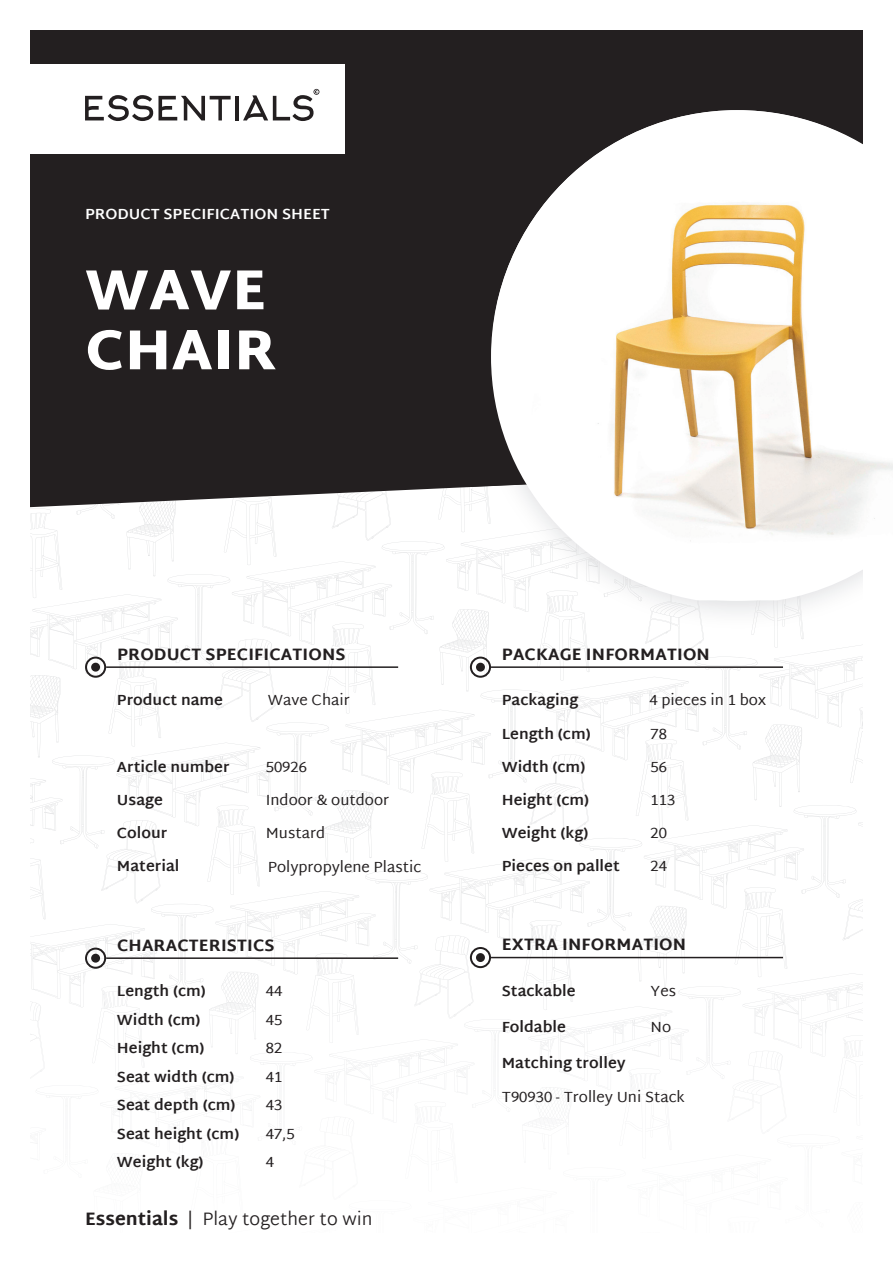
<style>
.page{position:relative;width:893px;height:1263px;background:#fff}
.page>*{position:absolute;margin:0;border:0;box-sizing:border-box;transform-origin:0 0}
.t1{font:900 57px/60px "Martel Sans";letter-spacing:.01em;color:#fff}
.t2{font:300 18px "Martel Sans";color:#231f20}
.t3{font:800 16.5px "Martel Sans";letter-spacing:.01em;color:#231f20}
.t4{font:700 15px "Martel Sans";color:#231f20}
.t5{font:15px "Martel Sans";color:#231f20}
.t6{font:700 15px "Martel Sans";color:#fff}
.s1{font-weight:800}
</style>
<div class="page">
<div style="left:30px;top:30px;width:833px;height:442px;background:#231f20"></div>
<div style="left:0;top:64px;width:344px;height:89px;background:#fff"></div>
<svg style="left:85px;top:95px;width:146px;height:26px"></svg>
<hr style="left:235px;top:96px;width:4px;height:24px;background:#231f20">
<svg style="left:243px;top:89px;width:76px;height:32px"></svg>
<div style="left:467px;top:89px;width:373px;height:383px;background:#231f20"></div>
<img style="left:840px;top:89px;width:23px;height:21px">
<svg style="left:30px;top:472px;width:833px;height:654px"></svg>
<img style="left:491px;top:110px;width:402px;height:490px">
<p class="t6" style="left:85px;top:205px;width:246px">PRODUCT SPECIFICATION SHEET</p>
<h1 class="t1" style="left:85px;top:260px;width:192px">WAVE<br>CHAIR</h1>
<p class="t3" style="left:117px;top:644px;width:230px">PRODUCT SPECIFICATIONS</p>
<p class="t3" style="left:502px;top:644px;width:210px">PACKAGE INFORMATION</p>
<p class="t4" style="left:117px;top:691px;width:108px">Product name</p>
<p class="t5" style="left:268px;top:691px;width:83px">Wave Chair</p>
<p class="t4" style="left:117px;top:758px;width:114px">Article number</p>
<p class="t5" style="left:266px;top:758px;width:43px">50926</p>
<p class="t4" style="left:117px;top:791px;width:47px">Usage</p>
<p class="t5" style="left:266px;top:791px;width:125px">Indoor &amp; outdoor</p>
<p class="t4" style="left:117px;top:824px;width:52px">Colour</p>
<p class="t5" style="left:266px;top:824px;width:61px">Mustard</p>
<p class="t4" style="left:117px;top:857px;width:64px">Material</p>
<p class="t5" style="left:268px;top:858px;width:155px">Polypropylene Plastic</p>
<p class="t4" style="left:502px;top:691px;width:78px">Packaging</p>
<p class="t5" style="left:649px;top:691px;width:118px">4 pieces in 1 box</p>
<p class="t4" style="left:502px;top:725px;width:90px">Length (cm)</p>
<p class="t5" style="left:651px;top:725px;width:18px">78</p>
<p class="t4" style="left:502px;top:758px;width:85px">Width (cm)</p>
<p class="t5" style="left:651px;top:758px;width:18px">56</p>
<p class="t4" style="left:502px;top:791px;width:89px">Height (cm)</p>
<p class="t5" style="left:651px;top:791px;width:26px">113</p>
<p class="t4" style="left:502px;top:824px;width:88px">Weight (kg)</p>
<p class="t5" style="left:651px;top:824px;width:18px">20</p>
<p class="t4" style="left:502px;top:857px;width:120px">Pieces on pallet</p>
<p class="t5" style="left:651px;top:857px;width:18px">24</p>
<p class="t3" style="left:117px;top:935px;width:159px">CHARACTERISTICS</p>
<p class="t3" style="left:502px;top:935px;width:186px">EXTRA INFORMATION</p>
<p class="t4" style="left:117px;top:982px;width:90px">Length (cm)</p>
<p class="t5" style="left:266px;top:982px;width:18px">44</p>
<p class="t4" style="left:117px;top:1011px;width:85px">Width (cm)</p>
<p class="t5" style="left:266px;top:1011px;width:18px">45</p>
<p class="t4" style="left:117px;top:1039px;width:89px">Height (cm)</p>
<p class="t5" style="left:266px;top:1039px;width:18px">82</p>
<p class="t4" style="left:117px;top:1068px;width:119px">Seat width (cm)</p>
<p class="t5" style="left:266px;top:1068px;width:18px">41</p>
<p class="t4" style="left:117px;top:1096px;width:120px">Seat depth (cm)</p>
<p class="t5" style="left:266px;top:1096px;width:18px">43</p>
<p class="t4" style="left:117px;top:1125px;width:124px">Seat height (cm)</p>
<p class="t5" style="left:266px;top:1125px;width:30px">47,5</p>
<p class="t4" style="left:117px;top:1153px;width:88px">Weight (kg)</p>
<p class="t5" style="left:266px;top:1153px;width:10px">4</p>
<p class="t2" style="left:85px;top:1206px;width:289px"><span class="s1">Essentials</span> | Play together to win</p>
<p class="t4" style="left:502px;top:981px;width:75px">Stackable</p>
<p class="t5" style="left:651px;top:981px;width:27px">Yes</p>
<p class="t4" style="left:502px;top:1017px;width:66px">Foldable</p>
<p class="t5" style="left:651px;top:1017px;width:22px">No</p>
<p class="t4" style="left:502px;top:1053px;width:125px">Matching trolley</p>
<p class="t5" style="left:502px;top:1088px;width:185px">T90930 - Trolley Uni Stack</p>
</div>
